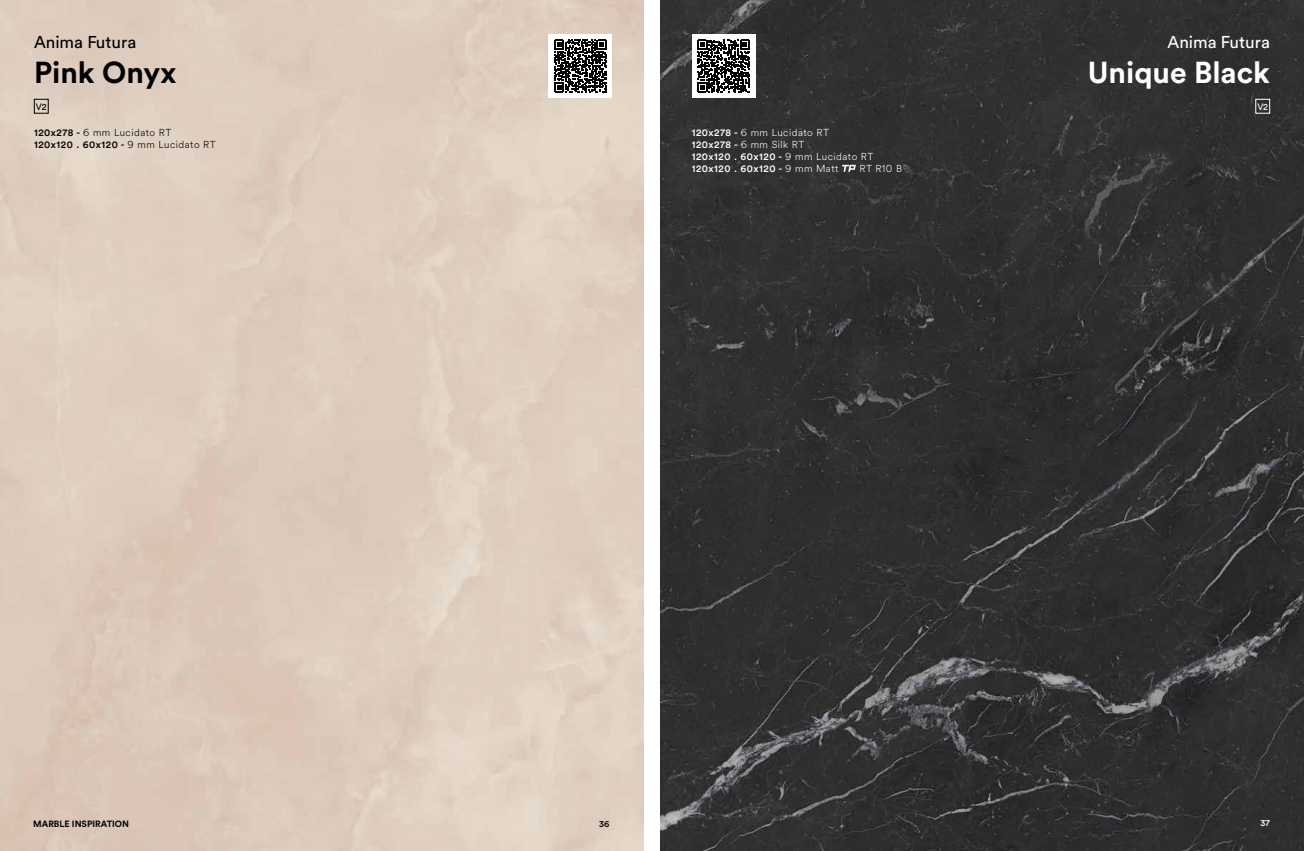
<style>
.page{position:relative;width:1304px;height:851px;background:#fff}
.page>*{position:absolute;margin:0;border:0;box-sizing:border-box;transform-origin:0 0}
.t1{font:700 30px "Circular Std";color:#fff}
.t2{font:700 30px "Circular Std";color:#000}
.t3{font:17px "Circular Std";color:#000}
.t4{font:17px "Circular Std";color:#fff}
.t5{font:500 10px/12px "Circular Std";letter-spacing:.05em;color:#fff}
.t6{font:300 10px/12px "Circular Spotify Text";letter-spacing:.05em;color:#fff}
.t7{font:500 10px "Circular Std";letter-spacing:.05em;color:#000}
.t8{font:300 10px "Circular Spotify Text";letter-spacing:.05em;color:#000}
.t9{font:9.2px "Circular Std";color:#000}
.t10{font:9.2px "Circular Std";color:#fff}
.t11{font:700 9px "Circular Std";color:#000}
.t12{font:500 9px "Circular Std";color:#000}
.t13{font:500 9px "Circular Std";color:#fff}
.s1{font-family:"Circular Std";font-weight:500}
.s2{font-family:"Circular Spotify Text";font-weight:300}
</style>
<div class="page">
<img style="left:0;top:0;width:643px;height:850px">
<div style="left:34px;top:99px;width:15px;height:14px;border:1px solid #000"></div>
<div style="left:548px;top:34px;width:64px;height:64px;background:#fff"></div>
<svg style="left:554px;top:40px;width:53px;height:52px"></svg>
<img style="left:661px;top:0;width:643px;height:850px">
<div style="left:1255px;top:99px;width:15px;height:14px;border:1px solid #fff"></div>
<svg style="left:842px;top:165px;width:14px;height:7px"></svg>
<div style="left:692px;top:34px;width:63px;height:64px;background:#fff"></div>
<svg style="left:697px;top:40px;width:53px;height:52px"></svg>
<h2 class="t3" style="left:34px;top:31px;width:104px">Anima Futura</h2>
<h1 class="t2" style="left:34px;top:53px;width:144px">Pink Onyx</h1>
<p class="t8" style="left:34px;top:125px;width:139px"><span class="s1">120x278 -</span> 6 mm Lucidato RT</p>
<p class="t7" style="left:34px;top:138px;width:183px">120x120 . 60x120 - <span class="s2">9 mm Lucidato RT</span></p>
<p class="t9" style="left:36px;top:101px;width:12px">V2</p>
<p class="t6" style="left:692px;top:126px;width:139px"><span class="s1">120x278 -</span> 6 mm Lucidato RT<br><span class="s1">120x278 -</span> 6 mm Silk RT</p>
<p class="t5" style="left:692px;top:150px;width:183px">120x120 . 60x120 - <span class="s2">9 mm Lucidato RT<br></span>120x120 . 60x120 - <span class="s2">9 mm Matt</span></p>
<p class="t6" style="left:859px;top:162px;width:44px">RT R10 B</p>
<h2 class="t4" style="left:1168px;top:31px;width:104px">Anima Futura</h2>
<h1 class="t1" style="left:1088px;top:53px;width:184px">Unique Black</h1>
<p class="t10" style="left:1257px;top:101px;width:12px">V2</p>
<p class="t11" style="left:33px;top:818px;width:97px">MARBLE INSPIRATION</p>
<p class="t12" style="left:599px;top:818px;width:12px">36</p>
<p class="t13" style="left:1260px;top:817px;width:11px">37</p>
</div>
